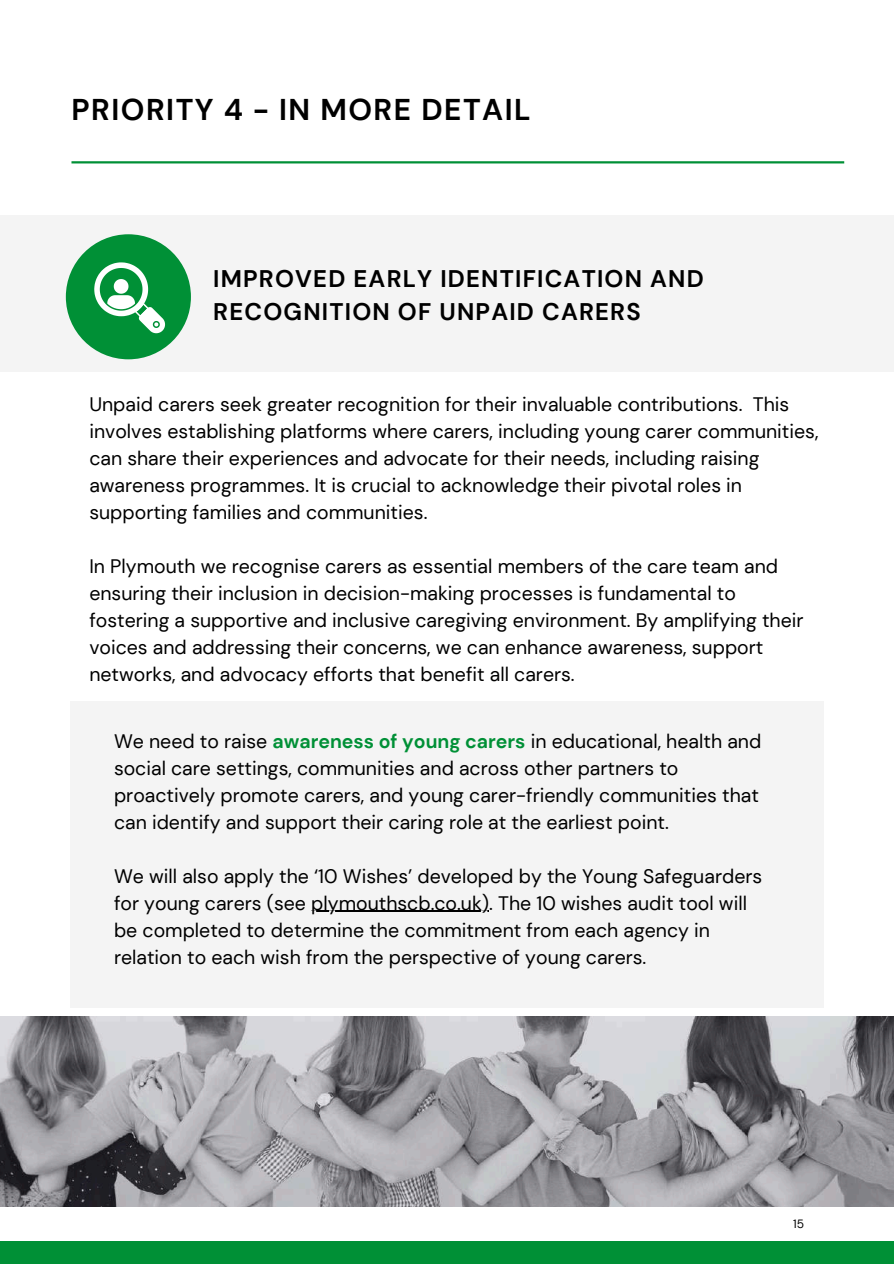
<style>
.page{position:relative;width:894px;height:1264px;background:#fff}
.page>*{position:absolute;margin:0;border:0;box-sizing:border-box;transform-origin:0 0}
.t1{font:700 30px "DM Sans";letter-spacing:.05em;color:#000}
.t2{font:700 24px/32.7px "DM Sans";letter-spacing:.05em;color:#000}
.t3{font:19.5px/27px "DM Sans";color:#000}
.t4{font:12px "DM Sans";color:#000}
.s1{font-weight:700;color:#009036}
</style>
<div class="page">
<div style="left:0;top:1241px;width:893px;height:22px;background:#009036"></div>
<div style="left:0;top:216px;width:893px;height:156px;background:#f4f4f4"></div>
<div style="left:70px;top:701px;width:753px;height:306px;background:#f4f4f4"></div>
<hr style="left:71px;top:161px;width:773px;height:2px;background:#009036">
<div style="left:66px;top:234px;width:125px;height:125px;background:#009036;border-radius:50%"></div>
<svg style="left:94px;top:262px;width:71px;height:71px"></svg>
<img style="left:0;top:1016px;width:893px;height:190px">
<hr style="left:311px;top:910px;width:178px;height:2px;background:#000">
<h1 class="t1" style="left:71px;top:90px;width:460px">PRIORITY 4 - IN MORE DETAIL</h1>
<p class="t2" style="left:213px;top:263px;width:492px">IMPROVED EARLY IDENTIFICATION AND<br>RECOGNITION OF UNPAID CARERS</p>
<p class="t3" style="left:89px;top:391px;width:730px">Unpaid carers seek greater recognition for their invaluable contributions. This involves establishing platforms where carers, including young carer communities, can share their experiences and advocate for their needs, including raising awareness programmes. It is crucial to acknowledge their pivotal roles in supporting families and communities.</p>
<p class="t3" style="left:89px;top:553px;width:715px">In Plymouth we recognise carers as essential members of the care team and ensuring their inclusion in decision-making processes is fundamental to fostering a supportive and inclusive caregiving environment. By amplifying their voices and addressing their concerns, we can enhance awareness, support networks, and advocacy efforts that benefit all carers.</p>
<p class="t3" style="left:114px;top:727px;width:648px">We need to raise <span class="s1">awareness of young carers</span> in educational, health and social care settings, communities and across other partners to proactively promote carers, and young carer-friendly communities that can identify and support their caring role at the earliest point.</p>
<p class="t3" style="left:114px;top:862px;width:649px">We will also apply the ‘10 Wishes’ developed by the Young Safeguarders for young carers (see plymouthscb.co.uk). The 10 wishes audit tool will be completed to determine the commitment from each agency in relation to each wish from the perspective of young carers.</p>
<p class="t4" style="left:793px;top:1215px;width:12px">15</p>
</div>
